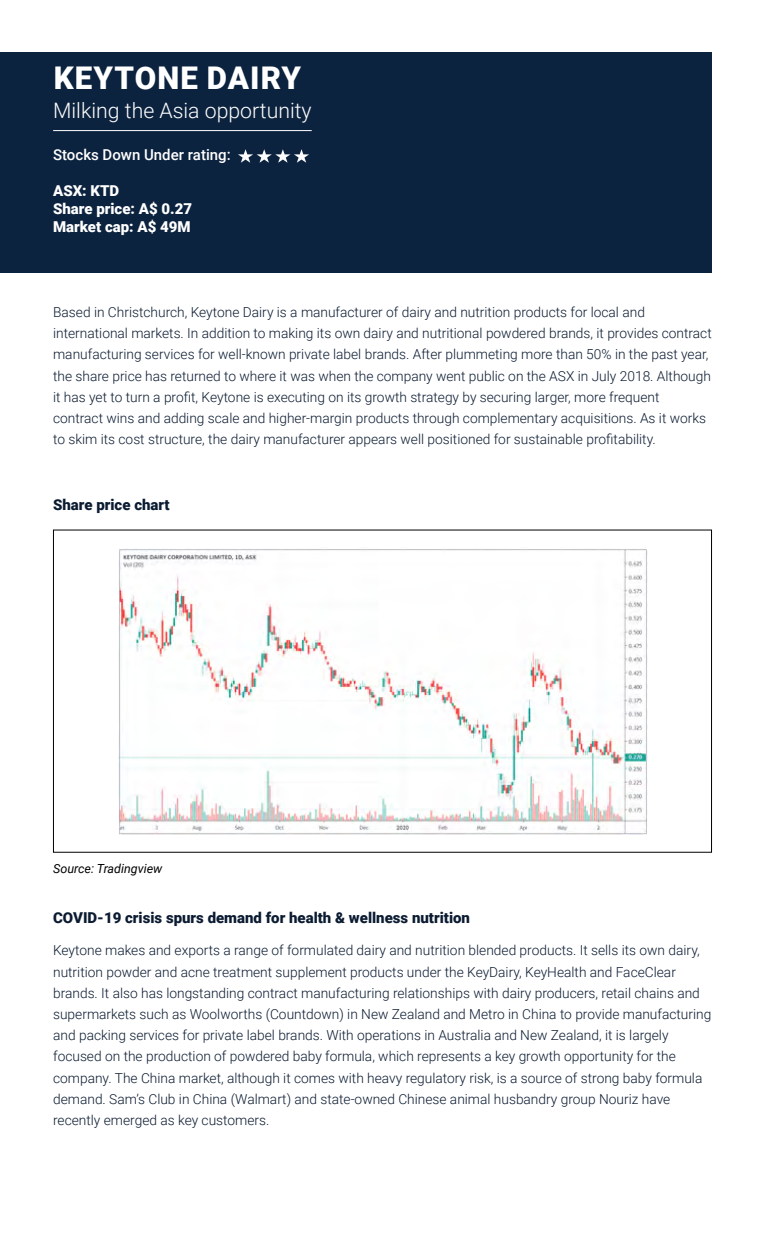
<style>
.page{position:relative;width:765px;height:1260px;background:#fff}
.page>*{position:absolute;margin:0;border:0;box-sizing:border-box;transform-origin:0 0}
.t1{font:900 31.25px "Roboto";letter-spacing:.035em;color:#fff}
.t2{font:300 21.25px "Roboto";color:#fff}
.t3{font:900 15px "Roboto";color:#0b1b31}
.t4{font:900 15px/18px "Roboto";color:#fff}
.t5{font:500 15px "Roboto";color:#fff}
.t6{font:300 13.75px/21.2px "Roboto";color:#0b1b31}
.t7{font:italic 12.5px "Roboto";color:#000}
</style>
<div class="page">
<div style="left:0;top:52px;width:712px;height:221px;background:#0c233f"></div>
<hr style="left:53px;top:130px;width:259px;height:1px;background:#fff">
<svg style="left:238px;top:149px;width:71px;height:14px"></svg>
<img style="left:118px;top:549px;width:530px;height:286px">
<h1 class="t1" style="left:54px;top:56px;width:249px">KEYTONE DAIRY</h1>
<h2 class="t2" style="left:53px;top:96px;width:260px">Milking the Asia opportunity</h2>
<p class="t5" style="left:53px;top:144px;width:179px">Stocks Down Under rating:</p>
<p class="t4" style="left:53px;top:181px;width:140px">ASX: KTD<br>Share price: A$ 0.27<br>Market cap: A$ 49M</p>
<p class="t6" style="left:53px;top:301px;width:660px">Based in Christchurch, Keytone Dairy is a manufacturer of dairy and nutrition products for local and international markets. In addition to making its own dairy and nutritional powdered brands, it provides contract manufacturing services for well-known private label brands. After plummeting more than 50% in the past year, the share price has returned to where it was when the company went public on the ASX in July 2018. Although it has yet to turn a profit, Keytone is executing on its growth strategy by securing larger, more frequent contract wins and adding scale and higher-margin products through complementary acquisitions. As it works to skim its cost structure, the dairy manufacturer appears well positioned for sustainable profitability.</p>
<p class="t3" style="left:53px;top:494px;width:118px">Share price chart</p>
<p class="t7" style="left:53px;top:859px;width:111px">Source: Tradingview</p>
<p class="t3" style="left:53px;top:908px;width:418px">COVID-19 crisis spurs demand for health &amp; wellness nutrition</p>
<p class="t6" style="left:53px;top:939px;width:660px">Keytone makes and exports a range of formulated dairy and nutrition blended products. It sells its own dairy, nutrition powder and acne treatment supplement products under the KeyDairy, KeyHealth and FaceClear brands. It also has longstanding contract manufacturing relationships with dairy producers, retail chains and supermarkets such as Woolworths (Countdown) in New Zealand and Metro in China to provide manufacturing and packing services for private label brands. With operations in Australia and New Zealand, it is largely focused on the production of powdered baby formula, which represents a key growth opportunity for the company. The China market, although it comes with heavy regulatory risk, is a source of strong baby formula demand. Sam’s Club in China (Walmart) and state-owned Chinese animal husbandry group Nouriz have recently emerged as key customers.</p>
</div>
